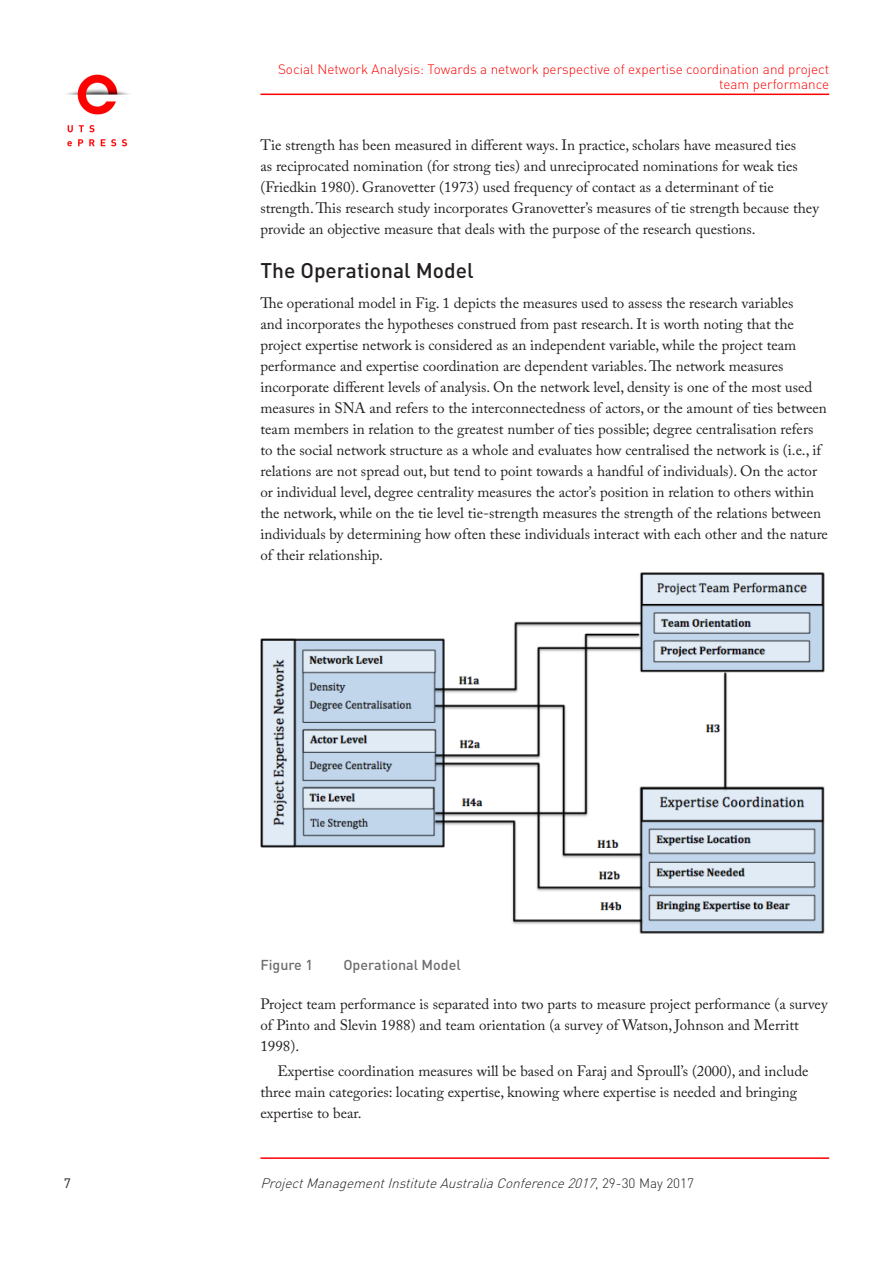
<style>
.page{position:relative;width:893px;height:1263px;background:#fff}
.page>*{position:absolute;margin:0;border:0;box-sizing:border-box;transform-origin:0 0}
.A_head{font:500 21px "DIN Pro";color:#231f20}
.Body_copy_-_1st_para{font:15px/21px "Adobe Caslon Pro";color:#231f20}
.body_copy_-_indent{font:15px/21px "Adobe Caslon Pro";color:#231f20}
.Caption_Figure{font:500 14.25px "DIN Pro";color:#6c6d70}
.t1{font:300 13.5px/15px "DIN Pro";color:#fe0000;text-align:right}
.t2{font:italic 300 13.5px "DIN Pro";color:#231f20}
.t3{font:13.5px "DIN Pro";color:#231f20}
.s1{font-style:normal}
</style>
<div class="page">
<hr style="left:260px;top:1157px;width:569px;height:2px;background:#fe0000">
<img style="left:260px;top:572px;width:564px;height:361px">
<img style="left:67px;top:74px;width:62px;height:73px">
<hr style="left:260px;top:94px;width:569px;height:1px;background:#fe0000">
<p class="t1" style="left:278px;top:61px;width:553px">Social Network Analysis: Towards a network perspective of expertise coordination and project team performance</p>
<p class="Body_copy_-_1st_para" style="left:260px;top:134px;width:560px">Tie strength has been measured in different ways. In practice, scholars have measured ties<br>as reciprocated nomination (for strong ties) and unreciprocated nominations for weak ties (Friedkin 1980). Granovetter (1973) used frequency of contact as a determinant of tie strength. This research study incorporates Granovetter’s measures of tie strength because they provide an objective measure that deals with the purpose of the research questions.</p>
<p class="A_head" style="left:260px;top:256px;width:215px">The Operational Model</p>
<p class="Body_copy_-_1st_para" style="left:260px;top:292px;width:569px">The operational model in Fig. 1 depicts the measures used to assess the research variables<br>and incorporates the hypotheses construed from past research. It is worth noting that the project expertise network is considered as an independent variable, while the project team performance and expertise coordination are dependent variables. The network measures incorporate different levels of analysis. On the network level, density is one of the most used measures in SNA and refers to the interconnectedness of actors, or the amount of ties between team members in relation to the greatest number of ties possible; degree centralisation refers to the social network structure as a whole and evaluates how centralised the network is (i.e., if relations are not spread out, but tend to point towards a handful of individuals). On the actor or individual level, degree centrality measures the actor’s position in relation to others within the network, while on the tie level tie-strength measures the strength of the relations between individuals by determining how often these individuals interact with each other and the nature of their relationship.</p>
<p class="Caption_Figure" style="left:260px;top:955px;width:54px">Figure 1</p>
<p class="Caption_Figure" style="left:343px;top:955px;width:119px">Operational Model</p>
<p class="Body_copy_-_1st_para" style="left:260px;top:993px;width:569px">Project team performance is separated into two parts to measure project performance (a survey of Pinto and Slevin 1988) and team orientation (a survey of Watson, Johnson and Merritt<br>1998).</p>
<p class="body_copy_-_indent" style="left:260px;top:1060px;width:550px;text-indent:17px">Expertise coordination measures will be based on Faraj and Sproull’s (2000), and include three main categories: locating expertise, knowing where expertise is needed and bringing expertise to bear.</p>
<p class="t3" style="left:64px;top:1174px;width:9px">7</p>
<p class="t2" style="left:260px;top:1174px;width:435px">ProjectManagementInstituteAustraliaConference2017<span class="s1">, 2 9 - 3 0 M a y 2 0 1 7</span></p>
</div>
